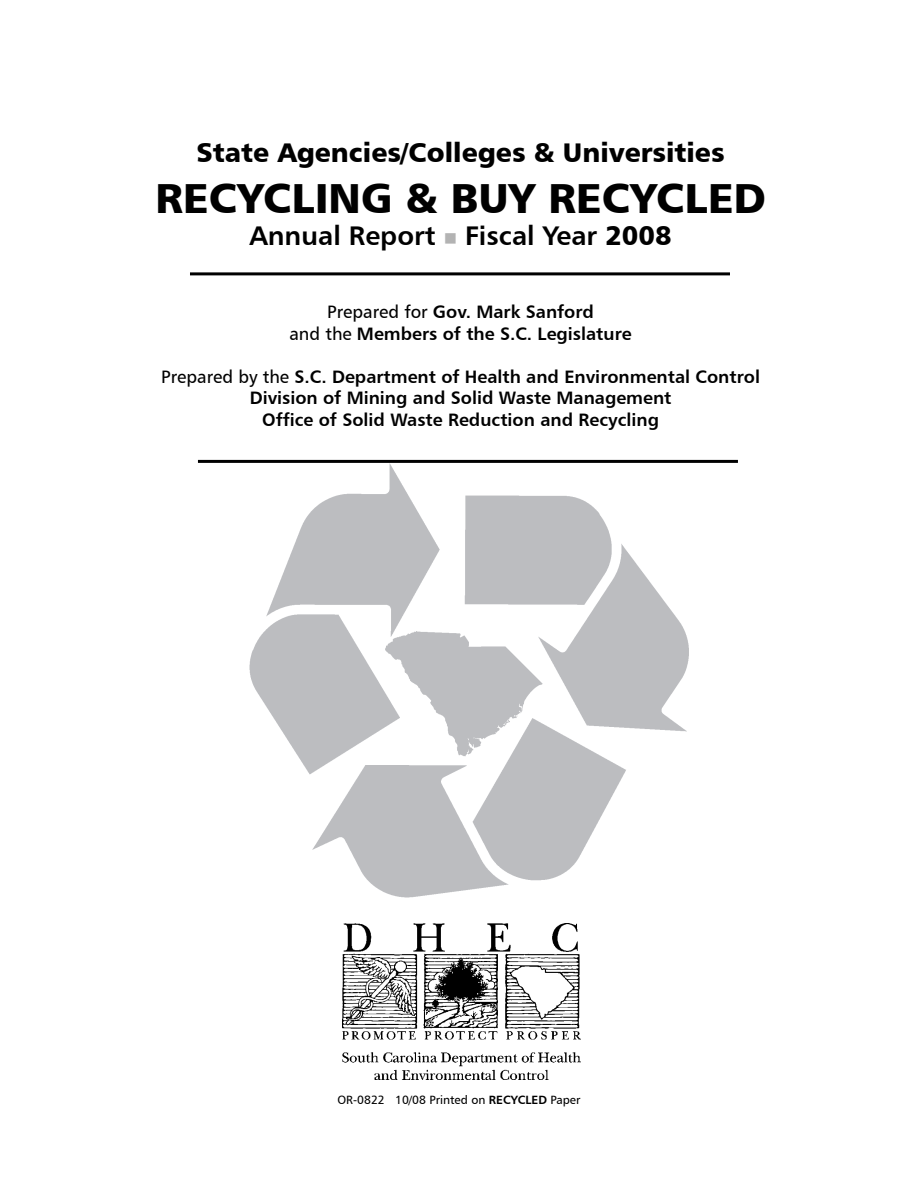
<style>
.page{position:relative;width:918px;height:1188px;background:#fff}
.page>*{position:absolute;margin:0;border:0;box-sizing:border-box;transform-origin:0 0}
.t1{font:42px "Humanist 777 BT Black B";color:#000}
.t2{font:27px "Humanist 777 BT Black B";color:#000}
.t3{font:27px "Humanist 777 BT Bold B";color:#000}
.t4{font:18px/21.6px "Humanist 777 BT Bold B";color:#000;text-align:center}
.t5{font:12px "Humanist 777 BT Roman B";color:#000}
.s1{color:#b3b3b3}
.s2{font-family:"Humanist 777 BT Black B"}
.s3{font-family:"Humanist 777 BT Roman B"}
.s4{font-family:"Humanist 777 BT Bold B"}
</style>
<div class="page">
<img style="left:240px;top:459px;width:467px;height:439px">
<img style="left:342px;top:924px;width:238px;height:156px">
<hr style="left:190px;top:272px;width:540px;height:3px;background:#000">
<hr style="left:198px;top:460px;width:540px;height:3px;background:#000">
<h2 class="t2" style="left:197px;top:136px;width:529px">State Agencies/Colleges &amp; Universities</h2>
<h1 class="t1" style="left:155px;top:171px;width:612px">Recycling &amp; Buy Recycled</h1>
<h2 class="t3" style="left:249px;top:219px;width:424px">Annual Report <span class="s1">■</span> Fiscal Year <span class="s2">2008</span></h2>
<p class="t4" style="left:289px;top:301px;width:344px"><span class="s3">Prepared for</span> Gov. Mark Sanford<br><span class="s3">and the</span> Members of the S.C. Legislature</p>
<p class="t4" style="left:161px;top:365px;width:600px"><span class="s3">Prepared by the</span> S.C. Department of Health and Environmental Control<br>Division of Mining and Solid Waste Management<br>Office of Solid Waste Reduction and Recycling</p>
<p class="t5" style="left:338px;top:1093px;width:244px">OR-0822 10/08 Printed on <span class="s4">RECYCLED</span> Paper</p>
</div>
